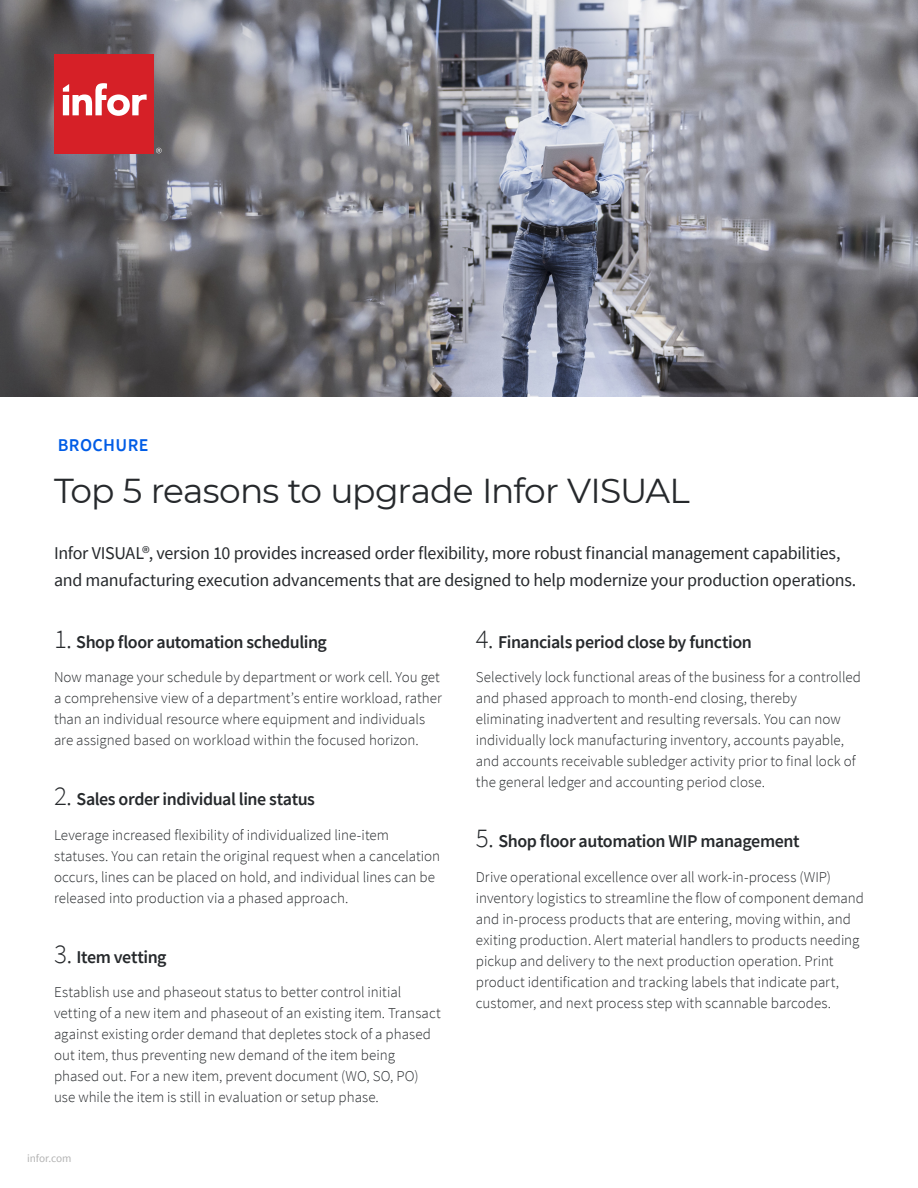
<style>
.page{position:relative;width:918px;height:1188px;background:#fff}
.page>*{position:absolute;margin:0;border:0;box-sizing:border-box;transform-origin:0 0}
.Headline{font:34.5px "Montserrat";letter-spacing:-.025em;color:#26292c}
.Subhead_1{font:18px/27px "Source Sans Pro";letter-spacing:-.015em;color:#26292c}
.Subhead_1-2{font:600 18px "Source Sans Pro";letter-spacing:-.025em;color:#26292c}
.Eyebrow{font:600 18px "Source Sans Pro";letter-spacing:.02em;color:#005ce6}
.Last_Paragraph_Body{font:300 15px/21px "Source Sans Pro";color:#26292c}
.t1{font:11.25px "Source Sans Pro";color:#b3b3b3}
.s1{font-weight:300;font-size:27px}
</style>
<div class="page">
<svg style="left:0;top:0;width:918px;height:397px;background:#7e7e86"></svg>
<svg style="left:156px;top:148px;width:6px;height:5px"></svg>
<div style="left:54px;top:54px;width:99px;height:99px;background:#d62027"></div>
<svg style="left:63px;top:83px;width:84px;height:33px"></svg>
<p class="Eyebrow" style="left:58px;top:434px;width:92px">BROCHURE</p>
<p class="Headline" style="left:54px;top:467px;width:637px">Top 5 reasons to upgrade Infor VISUAL</p>
<p class="Subhead_1" style="left:54px;top:540px;width:804px">Infor VISUAL®, version 10 provides increased order flexibility, more robust financial management capabilities, and manufacturing execution advancements that are designed to help modernize your production operations.</p>
<p class="Subhead_1-2" style="left:54px;top:630px;width:274px"><span class="s1">1.</span> Shop floor automation scheduling</p>
<p class="Last_Paragraph_Body" style="left:54px;top:667px;width:389px">Now manage your schedule by department or work cell. You get a comprehensive view of a department’s entire workload, rather than an individual resource where equipment and individuals are assigned based on workload within the focused horizon.</p>
<p class="Subhead_1-2" style="left:54px;top:787px;width:263px"><span class="s1">2.</span> Sales order individual line status</p>
<p class="Last_Paragraph_Body" style="left:54px;top:824px;width:388px">Leverage increased flexibility of individualized line-item statuses. You can retain the original request when a cancelation occurs, lines can be placed on hold, and individual lines can be released into production via a phased approach.</p>
<p class="Subhead_1-2" style="left:54px;top:945px;width:114px"><span class="s1">3.</span> Item vetting</p>
<p class="Last_Paragraph_Body" style="left:54px;top:982px;width:388px">Establish use and phaseout status to better control initial vetting of a new item and phaseout of an existing item. Transact against existing order demand that depletes stock of a phased out item, thus preventing new demand of the item being phased out. For a new item, prevent document (WO, SO, PO) use while the item is still in evaluation or setup phase.</p>
<p class="t1" style="left:27px;top:1152px;width:46px">infor.com</p>
<p class="Subhead_1-2" style="left:476px;top:630px;width:278px"><span class="s1">4.</span> Financials period close by function</p>
<p class="Last_Paragraph_Body" style="left:476px;top:667px;width:387px">Selectively lock functional areas of the business for a controlled and phased approach to month-end closing, thereby eliminating inadvertent and resulting reversals. You can now individually lock manufacturing inventory, accounts payable, and accounts receivable subledger activity prior to final lock of the general ledger and accounting period close.</p>
<p class="Subhead_1-2" style="left:476px;top:829px;width:325px"><span class="s1">5.</span> Shop floor automation WIP management</p>
<p class="Last_Paragraph_Body" style="left:476px;top:866px;width:390px">Drive operational excellence over all work-in-process (WIP) inventory logistics to streamline the flow of component demand and in-process products that are entering, moving within, and exiting production. Alert material handlers to products needing pickup and delivery to the next production operation. Print product identification and tracking labels that indicate part, customer, and next process step with scannable barcodes.</p>
</div>
